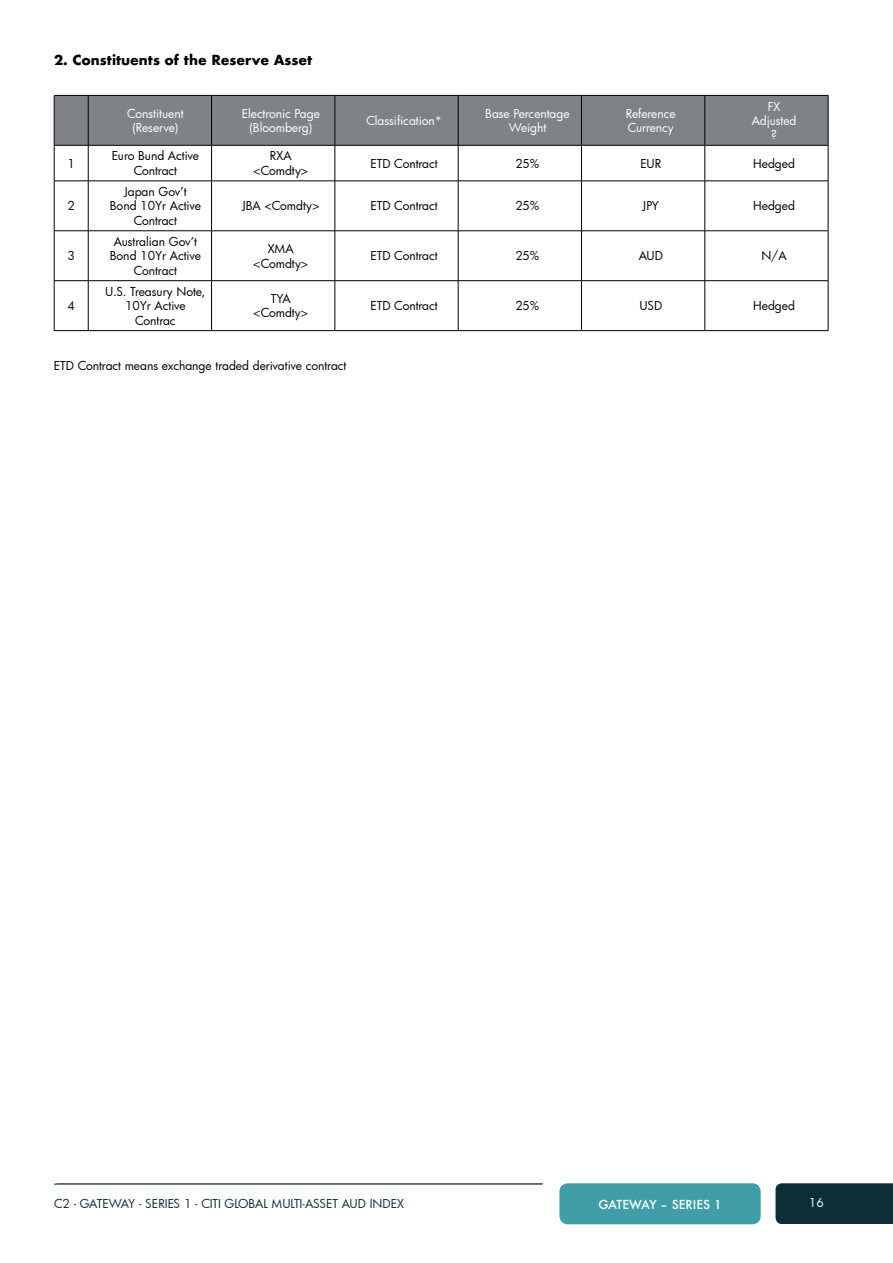
<style>
.page{position:relative;width:893px;height:1263px;background:#fff}
.page>*{position:absolute;margin:0;border:0;box-sizing:border-box;transform-origin:0 0}
.t1{font:700 13.5px "Futura";color:#000}
.t2{font:12px/14.4px "Futura";letter-spacing:-.005em;color:#000;text-align:center}
.t3{font:12px/14.4px "Futura";letter-spacing:-.005em;color:#fff;text-align:center}
.t4{font:12px "Futura";letter-spacing:-.005em;color:#0d2e36}
.t5{font:500 12px "Futura";color:#fff}
</style>
<div class="page">
<svg style="left:54px;top:1183px;width:490px;height:1px"></svg>
<div style="left:775px;top:1183px;width:118px;height:41px;background:#0d2e36"></div>
<div style="left:559px;top:1183px;width:202px;height:41px;background:#409ea8;border-radius:9px"></div>
<div style="left:55px;top:96px;width:773px;height:49px;background:#818285"></div>
<svg style="left:55px;top:146px;width:773px;height:184px"></svg>
<hr style="left:54px;top:95px;width:34px;height:1px;background:#000">
<hr style="left:54px;top:96px;width:1px;height:49px;background:#000">
<hr style="left:88px;top:95px;width:124px;height:1px;background:#000">
<hr style="left:88px;top:96px;width:1px;height:49px;background:#000">
<hr style="left:212px;top:95px;width:123px;height:1px;background:#000">
<hr style="left:211px;top:96px;width:1px;height:49px;background:#000">
<hr style="left:335px;top:95px;width:123px;height:1px;background:#000">
<hr style="left:335px;top:96px;width:1px;height:49px;background:#000">
<hr style="left:458px;top:95px;width:123px;height:1px;background:#000">
<hr style="left:458px;top:96px;width:1px;height:49px;background:#000">
<hr style="left:581px;top:95px;width:124px;height:1px;background:#000">
<hr style="left:581px;top:96px;width:1px;height:49px;background:#000">
<hr style="left:705px;top:95px;width:123px;height:1px;background:#000">
<hr style="left:705px;top:96px;width:1px;height:49px;background:#000">
<hr style="left:828px;top:96px;width:1px;height:49px;background:#000">
<hr style="left:212px;top:145px;width:123px;height:1px;background:#000">
<hr style="left:335px;top:145px;width:123px;height:1px;background:#000">
<hr style="left:335px;top:145px;width:1px;height:36px;background:#000">
<hr style="left:458px;top:145px;width:123px;height:1px;background:#000">
<hr style="left:458px;top:145px;width:1px;height:36px;background:#000">
<hr style="left:581px;top:145px;width:124px;height:1px;background:#000">
<hr style="left:581px;top:145px;width:1px;height:36px;background:#000">
<hr style="left:705px;top:145px;width:123px;height:1px;background:#000">
<hr style="left:705px;top:145px;width:1px;height:36px;background:#000">
<hr style="left:828px;top:145px;width:1px;height:36px;background:#000">
<hr style="left:212px;top:181px;width:123px;height:1px;background:#000">
<hr style="left:335px;top:181px;width:123px;height:1px;background:#000">
<hr style="left:335px;top:181px;width:1px;height:50px;background:#000">
<hr style="left:458px;top:181px;width:123px;height:1px;background:#000">
<hr style="left:458px;top:181px;width:1px;height:50px;background:#000">
<hr style="left:581px;top:181px;width:124px;height:1px;background:#000">
<hr style="left:581px;top:181px;width:1px;height:50px;background:#000">
<hr style="left:705px;top:181px;width:123px;height:1px;background:#000">
<hr style="left:705px;top:181px;width:1px;height:50px;background:#000">
<hr style="left:828px;top:181px;width:1px;height:50px;background:#000">
<hr style="left:212px;top:230px;width:123px;height:1px;background:#000">
<hr style="left:335px;top:230px;width:123px;height:1px;background:#000">
<hr style="left:335px;top:231px;width:1px;height:49px;background:#000">
<hr style="left:458px;top:230px;width:123px;height:1px;background:#000">
<hr style="left:458px;top:231px;width:1px;height:49px;background:#000">
<hr style="left:581px;top:230px;width:124px;height:1px;background:#000">
<hr style="left:581px;top:231px;width:1px;height:49px;background:#000">
<hr style="left:705px;top:230px;width:123px;height:1px;background:#000">
<hr style="left:705px;top:231px;width:1px;height:49px;background:#000">
<hr style="left:828px;top:231px;width:1px;height:49px;background:#000">
<hr style="left:212px;top:280px;width:123px;height:1px;background:#000">
<hr style="left:335px;top:280px;width:123px;height:1px;background:#000">
<hr style="left:335px;top:281px;width:1px;height:49px;background:#000">
<hr style="left:458px;top:280px;width:123px;height:1px;background:#000">
<hr style="left:458px;top:281px;width:1px;height:49px;background:#000">
<hr style="left:581px;top:280px;width:124px;height:1px;background:#000">
<hr style="left:581px;top:281px;width:1px;height:49px;background:#000">
<hr style="left:705px;top:280px;width:123px;height:1px;background:#000">
<hr style="left:705px;top:281px;width:1px;height:49px;background:#000">
<hr style="left:828px;top:281px;width:1px;height:49px;background:#000">
<hr style="left:212px;top:330px;width:123px;height:1px;background:#000">
<hr style="left:335px;top:330px;width:123px;height:1px;background:#000">
<hr style="left:458px;top:330px;width:123px;height:1px;background:#000">
<hr style="left:581px;top:330px;width:124px;height:1px;background:#000">
<hr style="left:705px;top:330px;width:123px;height:1px;background:#000">
<hr style="left:54px;top:145px;width:1px;height:36px;background:#000">
<hr style="left:88px;top:145px;width:1px;height:36px;background:#000">
<hr style="left:54px;top:181px;width:1px;height:50px;background:#000">
<hr style="left:88px;top:181px;width:1px;height:50px;background:#000">
<hr style="left:54px;top:231px;width:1px;height:49px;background:#000">
<hr style="left:88px;top:231px;width:1px;height:49px;background:#000">
<hr style="left:54px;top:281px;width:1px;height:49px;background:#000">
<hr style="left:88px;top:281px;width:1px;height:49px;background:#000">
<hr style="left:54px;top:145px;width:34px;height:1px;background:#000">
<hr style="left:88px;top:145px;width:124px;height:1px;background:#000">
<hr style="left:211px;top:145px;width:1px;height:36px;background:#000">
<hr style="left:211px;top:181px;width:1px;height:50px;background:#000">
<hr style="left:211px;top:231px;width:1px;height:49px;background:#000">
<hr style="left:211px;top:281px;width:1px;height:49px;background:#000">
<hr style="left:54px;top:181px;width:34px;height:1px;background:#000">
<hr style="left:88px;top:181px;width:124px;height:1px;background:#000">
<hr style="left:54px;top:230px;width:34px;height:1px;background:#000">
<hr style="left:88px;top:230px;width:124px;height:1px;background:#000">
<hr style="left:54px;top:280px;width:34px;height:1px;background:#000">
<hr style="left:88px;top:280px;width:124px;height:1px;background:#000">
<hr style="left:54px;top:330px;width:34px;height:1px;background:#000">
<hr style="left:88px;top:330px;width:124px;height:1px;background:#000">
<p class="t1" style="left:54px;top:50px;width:260px">2. Constituents of the Reserve Asset</p>
<p class="t3" style="left:127px;top:106px;width:58px">Constituent (Reserve)</p>
<p class="t3" style="left:242px;top:106px;width:80px">Electronic Page (Bloomberg)</p>
<p class="t3" style="left:366px;top:113px;width:77px">Classification*</p>
<p class="t3" style="left:485px;top:106px;width:86px">Base Percentage<br>Weight</p>
<p class="t3" style="left:626px;top:106px;width:51px;text-align:left">Reference<br>Currency</p>
<p class="t3" style="left:752px;top:99px;width:46px">FX<br>Adjusted ?</p>
<p class="t2" style="left:68px;top:156px;width:9px">1</p>
<p class="t2" style="left:112px;top:149px;width:89px">Euro Bund Active<br>Contract</p>
<p class="t2" style="left:253px;top:149px;width:57px">RXA &lt;Comdty&gt;</p>
<p class="t2" style="left:371px;top:156px;width:69px">ETD Contract</p>
<p class="t2" style="left:516px;top:156px;width:25px">25%</p>
<p class="t2" style="left:640px;top:156px;width:22px">EUR</p>
<p class="t2" style="left:753px;top:156px;width:43px">Hedged</p>
<p class="t2" style="left:68px;top:198px;width:9px">2</p>
<p class="t2" style="left:110px;top:184px;width:93px">Japan Gov’t<br>Bond 10Yr Active<br>Contract</p>
<p class="t2" style="left:242px;top:198px;width:79px">JBA &lt;Comdty&gt;</p>
<p class="t2" style="left:371px;top:198px;width:69px">ETD Contract</p>
<p class="t2" style="left:516px;top:198px;width:25px">25%</p>
<p class="t2" style="left:643px;top:198px;width:18px">JPY</p>
<p class="t2" style="left:753px;top:198px;width:43px">Hedged</p>
<p class="t2" style="left:68px;top:248px;width:9px">3</p>
<p class="t2" style="left:110px;top:234px;width:93px">Australian Gov’t<br>Bond 10Yr Active<br>Contract</p>
<p class="t2" style="left:253px;top:241px;width:57px">XMA &lt;Comdty&gt;</p>
<p class="t2" style="left:371px;top:248px;width:69px">ETD Contract</p>
<p class="t2" style="left:515px;top:248px;width:25px">25%</p>
<p class="t2" style="left:639px;top:248px;width:26px">AUD</p>
<p class="t2" style="left:761px;top:248px;width:27px">N/A</p>
<p class="t2" style="left:105px;top:284px;width:102px">U.S. Treasury Note,<br>10Yr Active<br>Contrac</p>
<p class="t2" style="left:253px;top:291px;width:57px">TYA &lt;Comdty&gt;</p>
<p class="t2" style="left:371px;top:298px;width:69px">ETD Contract</p>
<p class="t2" style="left:515px;top:298px;width:25px">25%</p>
<p class="t2" style="left:639px;top:298px;width:24px">USD</p>
<p class="t2" style="left:753px;top:298px;width:43px">Hedged</p>
<p class="t2" style="left:54px;top:358px;width:294px">ETD Contract means exchange traded derivative contract</p>
<p class="t2" style="left:67px;top:298px;width:9px">4</p>
<p class="t4" style="left:54px;top:1196px;width:351px">C2 - GATEWAY - SERIES 1 - CITI GLOBAL MULTI-ASSET AUD INDEX</p>
<p class="t5" style="left:598px;top:1196px;width:125px">GATEWAY – SERIES 1</p>
<p class="t3" style="left:809px;top:1195px;width:16px">16</p>
</div>
